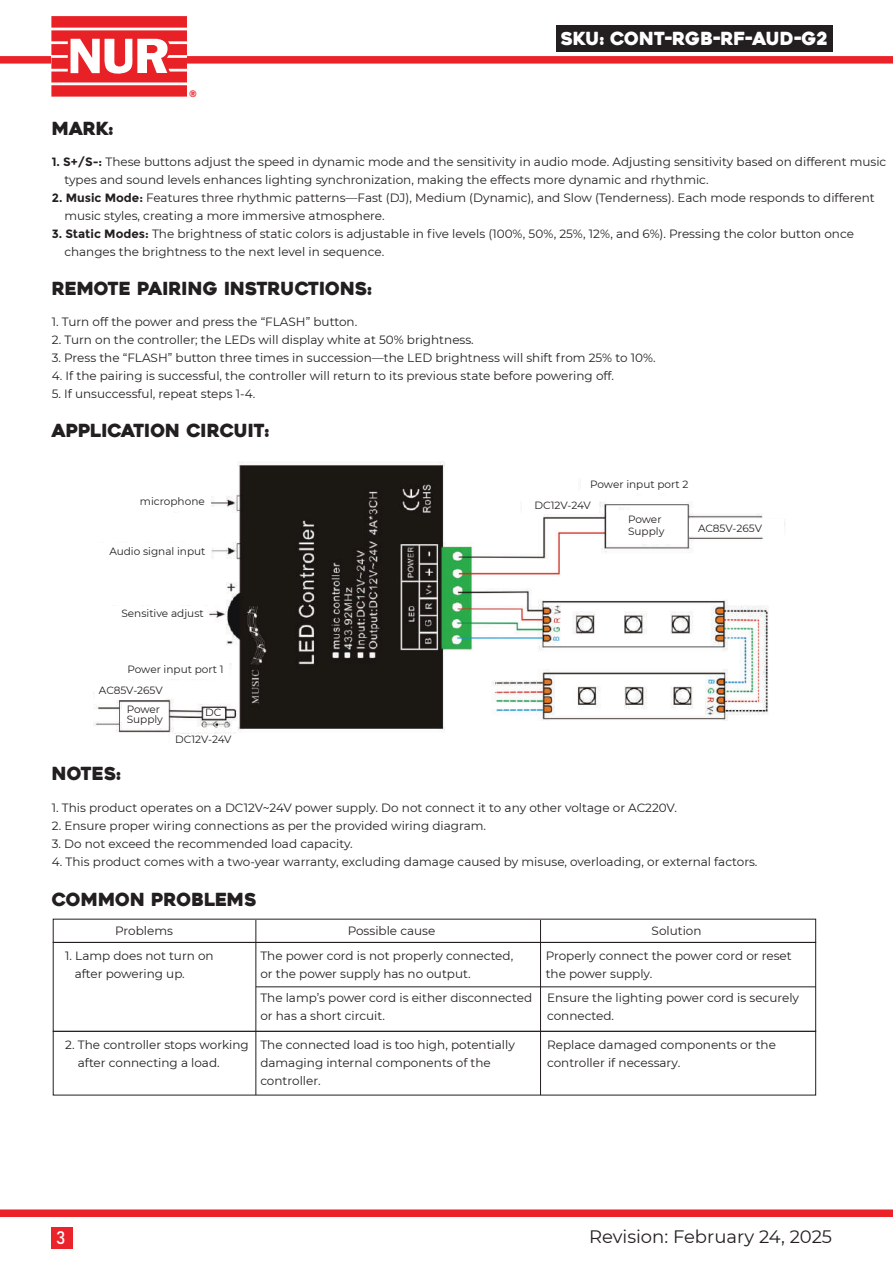
<style>
.page{position:relative;width:893px;height:1263px;background:#fff}
.page>*{position:absolute;margin:0;border:0;box-sizing:border-box;transform-origin:0 0}
.t1{font:18px "Heavitas";color:#231f20}
.t2{font:18px "Montserrat";color:#231f20}
.t3{font:18px "Heavitas";color:#fff}
.t4{font:18px "Bahnschrift";color:#fff}
.t5{font:12px/18px "Montserrat";color:#231f20}
.t6{font:10.5px/20.5px "Montserrat";color:#231f20}
.t7{font:700 9.3px "Montserrat";color:#ea2227}
.s1{font-weight:700}
</style>
<div class="page">
<div style="left:0;top:56px;width:893px;height:8px;background:#eb2329"></div>
<div style="left:0;top:1209px;width:893px;height:8px;background:#eb2329"></div>
<div style="left:556px;top:26px;width:276px;height:26px;background:#231f20"></div>
<div style="left:52px;top:1227px;width:21px;height:21px;background:#eb232b"></div>
<svg style="left:51px;top:16px;width:136px;height:81px"></svg>
<div style="left:53px;top:942px;width:763px;height:90px;border:1px solid #231f20"></div>
<div style="left:53px;top:1031px;width:763px;height:64px;border:1px solid #231f20"></div>
<hr style="left:255px;top:920px;width:1px;height:175px;background:#231f20">
<hr style="left:540px;top:920px;width:1px;height:175px;background:#231f20">
<hr style="left:256px;top:986px;width:560px;height:1px;background:#231f20">
<img style="left:93px;top:461px;width:693px;height:273px">
<div style="left:104px;top:494px;width:107px;height:17px;background:#fff"></div>
<div style="left:581px;top:476px;width:124px;height:17px;background:#fff"></div>
<div style="left:522px;top:497px;width:77px;height:17px;background:#fff"></div>
<div style="left:611px;top:510px;width:73px;height:34px;background:#fff"></div>
<div style="left:689px;top:518px;width:95px;height:17px;background:#fff"></div>
<div style="left:94px;top:543px;width:117px;height:17px;background:#fff"></div>
<div style="left:102px;top:606px;width:107px;height:17px;background:#fff"></div>
<div style="left:112px;top:662px;width:117px;height:17px;background:#fff"></div>
<div style="left:96px;top:683px;width:69px;height:17px;background:#fff"></div>
<div style="left:205px;top:708px;width:19px;height:10px;background:#fff"></div>
<div style="left:122px;top:703px;width:45px;height:24px;background:#fff"></div>
<p class="t7" style="left:189px;top:89px;width:9px">®</p>
<h1 class="t3" style="left:561px;top:27px;width:269px">SKU: CONT-RGB-RF-AUD-G2</h1>
<h1 class="t1" style="left:52px;top:117px;width:63px">MARK:</h1>
<p class="t5" style="left:64px;top:152px;width:823px;text-indent:-13px"><span class="s1">1. S+/S-:</span> These buttons adjust the speed in dynamic mode and the sensitivity in audio mode. Adjusting sensitivity based on different music types and sound levels enhances lighting synchronization, making the effects more dynamic and rhythmic.</p>
<p class="t5" style="left:64px;top:188px;width:812px;text-indent:-13px"><span class="s1">2. Music Mode:</span> Features three rhythmic patterns—Fast (DJ), Medium (Dynamic), and Slow (Tenderness). Each mode responds to different music styles, creating a more immersive atmosphere.</p>
<p class="t5" style="left:64px;top:224px;width:791px;text-indent:-13px"><span class="s1">3. Static Modes:</span> The brightness of static colors is adjustable in five levels (100%, 50%, 25%, 12%, and 6%). Pressing the color button once changes the brightness to the next level in sequence.</p>
<h1 class="t1" style="left:52px;top:278px;width:321px">REMOTE PAIRING INSTRUCTIONS:</h1>
<p class="t5" style="left:52px;top:313px;width:307px">1. Turn off the power and press the “FLASH” button.</p>
<p class="t5" style="left:52px;top:331px;width:424px">2. Turn on the controller; the LEDs will display white at 50% brightness.</p>
<p class="t5" style="left:52px;top:349px;width:606px">3. Press the “FLASH” button three times in succession—the LED brightness will shift from 25% to 10%.</p>
<p class="t5" style="left:52px;top:367px;width:564px">4. If the pairing is successful, the controller will return to its previous state before powering off.</p>
<p class="t5" style="left:52px;top:385px;width:205px">5. If unsuccessful, repeat steps 1-4.</p>
<h1 class="t1" style="left:52px;top:419px;width:219px">APPLICATION CIRCUIT:</h1>
<p class="t6" style="left:140px;top:491px;width:66px">microphone</p>
<p class="t6" style="left:109px;top:540px;width:98px">Audio signal input</p>
<p class="t6" style="left:121px;top:603px;width:84px">Sensitive adjust</p>
<p class="t6" style="left:99px;top:658px;width:126px;text-indent:29px">Power input port 1<br>AC85V-265V</p>
<p class="t6" style="left:127px;top:698px;width:35px">Power</p>
<p class="t6" style="left:205px;top:702px;width:18px">DC</p>
<p class="t6" style="left:127px;top:709px;width:38px">Supply</p>
<p class="t6" style="left:175px;top:729px;width:58px">DC12V-24V</p>
<p class="t6" style="left:534px;top:474px;width:155px;text-indent:56px">Power input port 2<br>DC12V-24V</p>
<p class="t6" style="left:628px;top:513px;width:38px;line-height:12px">Power<br>Supply</p>
<p class="t6" style="left:698px;top:517px;width:65px">AC85V-265V</p>
<h1 class="t1" style="left:52px;top:763px;width:70px">NOTES:</h1>
<p class="t5" style="left:52px;top:798px;width:627px">1. This product operates on a DC12V~24V power supply. Do not connect it to any other voltage or AC220V.</p>
<p class="t5" style="left:52px;top:816px;width:436px">2. Ensure proper wiring connections as per the provided wiring diagram.</p>
<p class="t5" style="left:52px;top:834px;width:302px">3. Do not exceed the recommended load capacity.</p>
<p class="t5" style="left:52px;top:852px;width:707px">4. This product comes with a two-year warranty, excluding damage caused by misuse, overloading, or external factors.</p>
<h1 class="t1" style="left:52px;top:888px;width:206px">COMMON PROBLEMS</h1>
<p class="t5" style="left:115px;top:921px;width:59px">Problems</p>
<p class="t5" style="left:348px;top:921px;width:89px">Possible cause</p>
<p class="t5" style="left:652px;top:921px;width:51px">Solution</p>
<p class="t5" style="left:75px;top:946px;width:140px;text-indent:-9px">1. Lamp does not turn on after powering up.</p>
<p class="t5" style="left:260px;top:946px;width:254px">The power cord is not properly connected, or the power supply has no output.</p>
<p class="t5" style="left:546px;top:946px;width:247px">Properly connect the power cord or reset the power supply.</p>
<p class="t5" style="left:260px;top:989px;width:273px">The lamp’s power cord is either disconnected or has a short circuit.</p>
<p class="t5" style="left:260px;top:1035px;width:256px">The connected load is too high, potentially damaging internal components of the controller.</p>
<p class="t5" style="left:547px;top:989px;width:253px">Ensure the lighting power cord is securely connected.</p>
<p class="t5" style="left:547px;top:1035px;width:230px">Replace damaged components or the controller if necessary.</p>
<p class="t5" style="left:78px;top:1035px;width:172px;text-indent:-13px">2. The controller stops working after connecting a load.</p>
<h1 class="t4" style="left:56px;top:1224px;width:11px">3</h1>
<h1 class="t2" style="left:589px;top:1224px;width:245px">Revision: February 24, 2025</h1>
</div>
